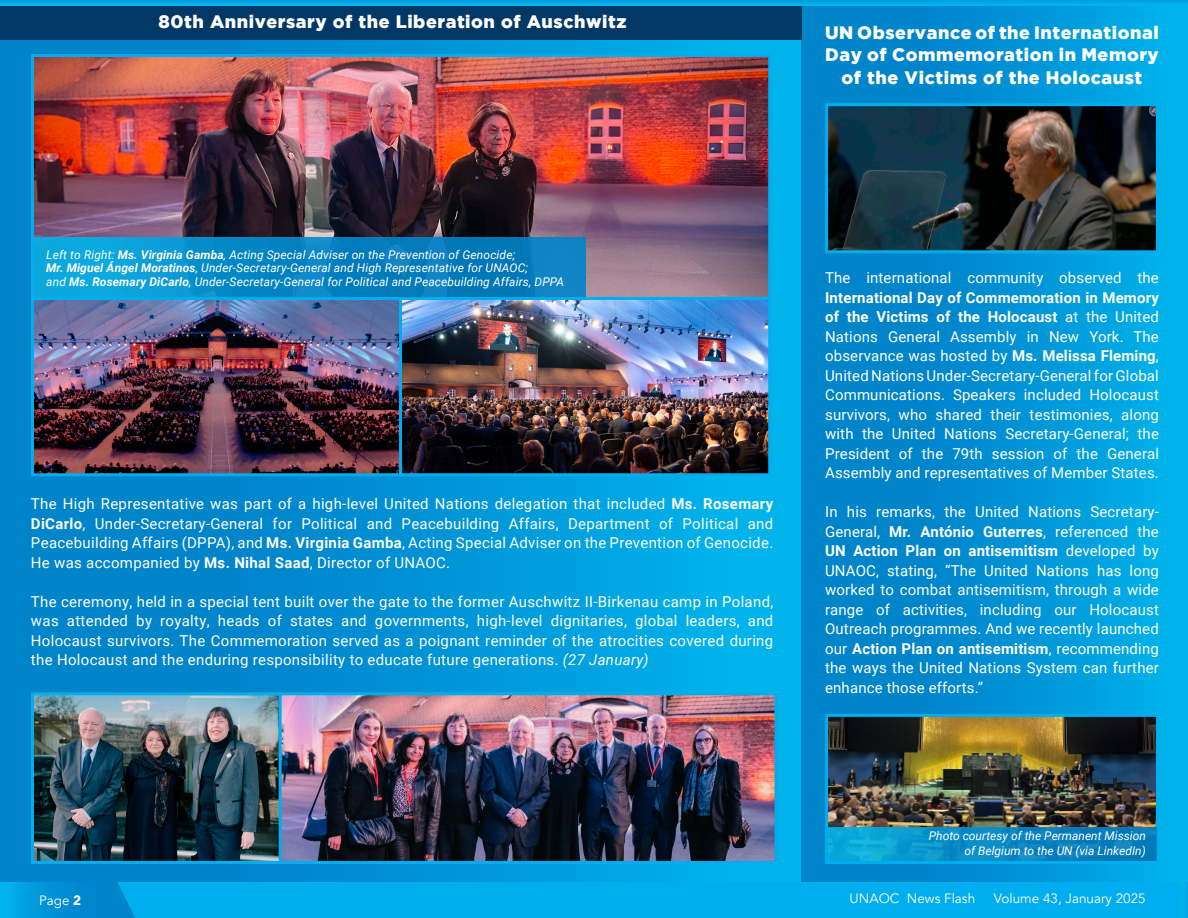
<style>
.page{position:relative;width:1188px;height:918px;background:#fff}
.page>*{position:absolute;margin:0;border:0;box-sizing:border-box;transform-origin:0 0}
.t1{font:900 18px/22.5px "Gotham";letter-spacing:.03em;color:#fff;text-align:center}
.t2{font:15px/19.5px "Roboto";letter-spacing:.01em;color:#fff;text-align:justify}
.t3{font:13.5px "Avenir";color:#fff}
.t4{font:italic 12px "Roboto";letter-spacing:.01em;color:#fff}
.s1{font-weight:700}
.s2{font-style:italic}
.s3{font-weight:900}
</style>
<div class="page">
<div style="left:0;top:882px;width:1188px;height:36px;background:#00aeef"></div>
<div style="left:1182px;top:0;width:6px;height:918px;background:#00b1e9"></div>
<svg style="left:17px;top:882px;width:118px;height:36px"></svg>
<div style="left:0;top:0;width:1188px;height:6px;background:#00abe6"></div>
<div style="left:0;top:40px;width:801px;height:842px;background:linear-gradient(to right,#0079c3,#00b1eb)"></div>
<div style="left:801px;top:6px;width:387px;height:876px;background:linear-gradient(to right,#0079c3,#00aee9)"></div>
<div style="left:0;top:6px;width:801px;height:34px;background:#023866"></div>
<img style="left:35px;top:58px;width:732px;height:239px">
<div style="left:31px;top:54px;width:740px;height:252px;border:3px solid #00aeef"></div>
<img style="left:35px;top:301px;width:732px;height:171px">
<div style="left:31px;top:297px;width:372px;height:179px;border:3px solid #00aeef"></div>
<div style="left:399px;top:297px;width:372px;height:179px;border:3px solid #00aeef"></div>
<img style="left:829px;top:107px;width:326px;height:142px">
<div style="left:825px;top:103px;width:334px;height:150px;border:3px solid #00aeef"></div>
<img style="left:829px;top:718px;width:326px;height:109px">
<div style="left:825px;top:714px;width:334px;height:150px;border:3px solid #00aeef"></div>
<img style="left:35px;top:696px;width:739px;height:164px">
<div style="left:31px;top:692px;width:252px;height:172px;border:3px solid #00aeef"></div>
<div style="left:279px;top:692px;width:499px;height:172px;border:3px solid #00aeef"></div>
<svg style="left:828px;top:827px;width:329px;height:34px;background:#0a8ec6"></svg>
<svg style="left:34px;top:238px;width:551px;height:59px;background:#078ac7"></svg>
<p class="t1" style="left:159px;top:10px;width:469px">80th Anniversary of the Liberation of Auschwitz</p>
<p class="t1" style="left:825px;top:21px;width:335px">UN Observance of the International<br>Day of Commemoration in Memory of the Victims of the Holocaust</p>
<p class="t4" style="left:46px;top:246px;width:471px">Left to Right: <span class="s1">Ms. Virginia Gamba</span>, Acting Special Adviser on the Prevention of Genocide;</p>
<p class="t4" style="left:46px;top:260px;width:483px"><span class="s1">Mr. Miguel Ángel Moratinos</span>, Under-Secretary-General and High Representative for UNAOC;</p>
<p class="t4" style="left:46px;top:273px;width:520px">and <span class="s1">Ms. Rosemary DiCarlo</span>, Under-Secretary-General for Political and Peacebuilding Affairs, DPPA</p>
<p class="t2" style="left:31px;top:494px;width:744px">The High Representative was part of a high-level United Nations delegation that included <span class="s1">Ms. Rosemary DiCarlo</span>, Under-Secretary-General for Political and Peacebuilding Affairs, Department of Political and Peacebuilding Affairs (DPPA), and <span class="s1">Ms. Virginia Gamba</span>, Acting Special Adviser on the Prevention of Genocide.<br>He was accompanied by <span class="s1">Ms. Nihal Saad</span>, Director of UNAOC.</p>
<p class="t2" style="left:31px;top:591px;width:744px">The ceremony, held in a special tent built over the gate to the former Auschwitz II-Birkenau camp in Poland, was attended by royalty, heads of states and governments, high-level dignitaries, global leaders, and Holocaust survivors. The Commemoration served as a poignant reminder of the atrocities covered during the Holocaust and the enduring responsibility to educate future generations. <span class="s2">(27 January)</span></p>
<p class="t2" style="left:825px;top:268px;width:335px">The international community observed the <span class="s1">International Day of Commemoration in Memory of the Victims of the Holocaust</span> at the United Nations General Assembly in New York. The observance was hosted by <span class="s1">Ms. Melissa Fleming</span>, United Nations Under-Secretary-General for Global Communications. Speakers included Holocaust survivors, who shared their testimonies, along with the United Nations Secretary-General; the President of the 79th session of the General Assembly and representatives of Member States.</p>
<p class="t2" style="left:825px;top:502px;width:335px">In his remarks, the United Nations Secretary-General, <span class="s1">Mr. António Guterres</span>, referenced the <span class="s1">UN Action Plan on antisemitism</span> developed by UNAOC, stating, “The United Nations has long worked to combat antisemitism, through a wide range of activities, including our Holocaust Outreach programmes. And we recently launched our <span class="s1">Action Plan on antisemitism</span>, recommending the ways the United Nations System can further enhance those efforts.”</p>
<p class="t4" style="left:929px;top:827px;width:219px">Photo courtesy of the Permanent Mission</p>
<p class="t4" style="left:964px;top:842px;width:183px">of Belgium to the UN (via LinkedIn)</p>
<p class="t3" style="left:39px;top:892px;width:44px">Page <span class="s3">2</span></p>
<p class="t3" style="left:850px;top:890px;width:127px">UNAOC News Flash</p>
<p class="t3" style="left:994px;top:890px;width:153px">Volume 43, January 2025</p>
</div>
